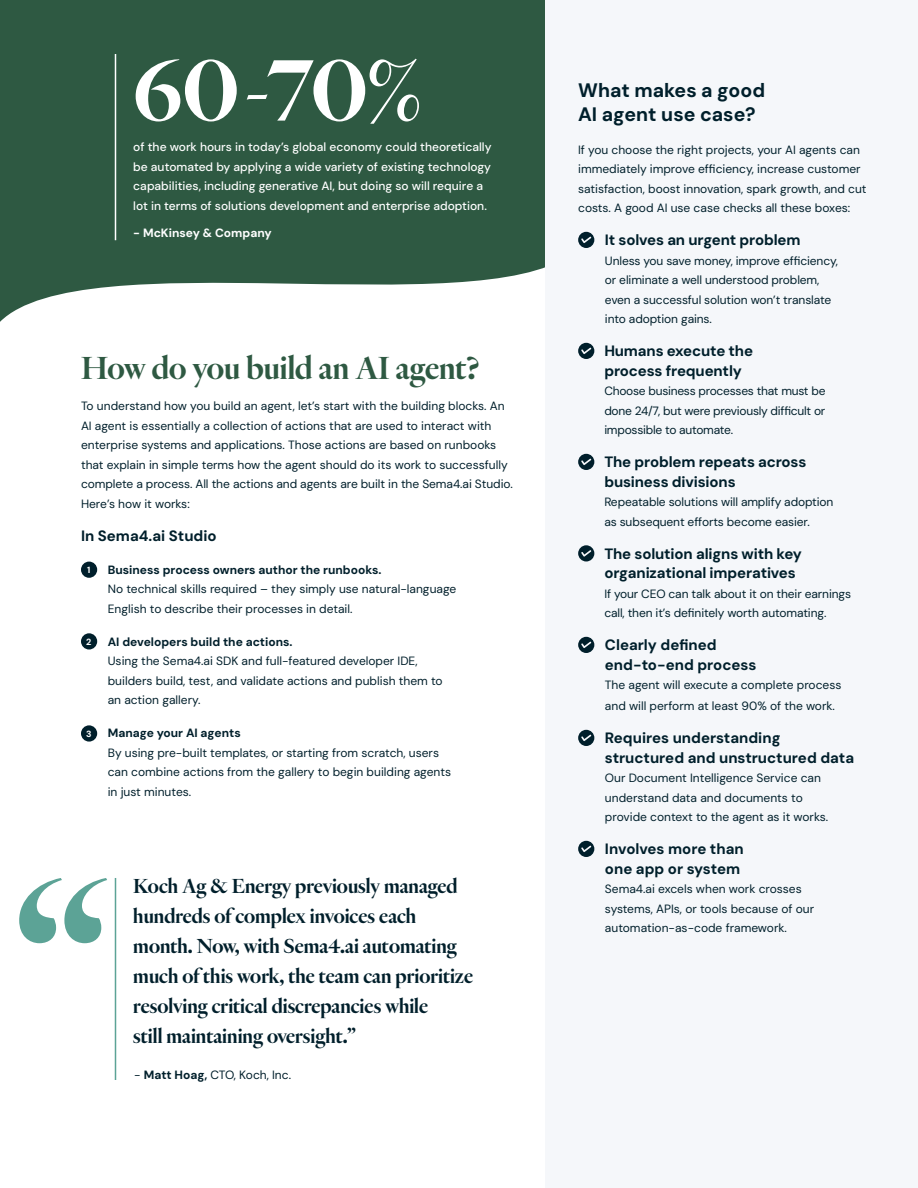
<style>
.page{position:relative;width:918px;height:1188px;background:#fff}
.page>*{position:absolute;margin:0;border:0;box-sizing:border-box;transform-origin:0 0}
.t1{font:500 225px "Heldane Display";color:#5ca396}
.t2{font:500 90px "Heldane Display";color:#fff}
.t3{font:500 33px "Heldane Display";color:#2e5942}
.t4{font:500 21px/30px "Heldane Display";color:#001f2b}
.t5{font:700 19.5px/23.4px "DM Sans";color:#001f2b}
.t6{font:700 15px/19.5px "DM Sans";letter-spacing:-.01em;color:#001f2b}
.t7{font:12px/19.5px "DM Sans";color:#001f2b}
.t8{font:500 12px/19.5px "DM Sans";color:#fff}
.t9{font:700 12px "DM Sans";color:#fff}
.s1{font-weight:700;font-size:9px;color:#fff}
.s2{font-weight:700}
</style>
<div class="page">
<svg style="left:0;top:0;width:545px;height:322px;background:#456b57"></svg>
<div style="left:545px;top:0;width:373px;height:1188px;background:#f5f7fa"></div>
<div style="left:81px;top:562px;width:16px;height:16px;background:#001f2b;border-radius:50%"></div>
<div style="left:81px;top:633px;width:16px;height:17px;background:#001f2b;border-radius:50%"></div>
<div style="left:81px;top:725px;width:16px;height:17px;background:#001f2b;border-radius:50%"></div>
<hr style="left:115px;top:54px;width:1px;height:186px;background:#fff">
<svg style="left:578px;top:232px;width:16px;height:16px"></svg>
<svg style="left:578px;top:343px;width:16px;height:16px"></svg>
<svg style="left:578px;top:454px;width:16px;height:16px"></svg>
<svg style="left:578px;top:545px;width:16px;height:17px"></svg>
<svg style="left:578px;top:637px;width:16px;height:16px"></svg>
<svg style="left:578px;top:730px;width:16px;height:16px"></svg>
<svg style="left:578px;top:841px;width:16px;height:16px"></svg>
<hr style="left:115px;top:878px;width:1px;height:202px;background:#5ca396">
<h2 class="t2" style="left:133px;top:36px;width:290px">60-70%</h2>
<p class="t8" style="left:133px;top:137px;width:360px">of the work hours in today’s global economy could theoretically be automated by applying a wide variety of existing technology capabilities, including generative AI, but doing so will require a lot in terms of solutions development and enterprise adoption.</p>
<p class="t9" style="left:133px;top:225px;width:140px">- McKinsey &amp; Company</p>
<h3 class="t3" style="left:81px;top:348px;width:401px">How do you build an AI agent?</h3>
<p class="t7" style="left:81px;top:396px;width:433px">To understand how you build an agent, let’s start with the building blocks. An AI agent is essentially a collection of actions that are used to interact with enterprise systems and applications. Those actions are based on runbooks that explain in simple terms how the agent should do its work to successfully complete a process. All the actions and agents are built in the Sema4.ai Studio.<br>Here’s how it works:</p>
<p class="t6" style="left:81px;top:526px;width:137px">In Sema4.ai Studio</p>
<p class="t7" style="left:108px;top:560px;width:350px;text-indent:-21px"><span class="s1">1</span> <span class="s2">Business process owners author the runbooks.<br></span>No technical skills required – they simply use natural-language<br>English to describe their processes in detail.</p>
<p class="t7" style="left:108px;top:632px;width:337px;text-indent:-22px"><span class="s1">2</span> <span class="s2">AI developers build the actions.<br></span>Using the Sema4.ai SDK and full-featured developer IDE, builders build, test, and validate actions and publish them to an action gallery.</p>
<p class="t7" style="left:108px;top:723px;width:345px;text-indent:-22px"><span class="s1">3</span> <span class="s2">Manage your AI agents<br></span>By using pre-built templates, or starting from scratch, users can combine actions from the gallery to begin building agents in just minutes.</p>
<h1 class="t1" style="left:12px;top:832px;width:100px">“</h1>
<h3 class="t4" style="left:133px;top:871px;width:341px">Koch Ag &amp; Energy previously managed hundreds of complex invoices each month. Now, with Sema4.ai automating much of this work, the team can prioritize resolving critical discrepancies while</h3>
<h3 class="t4" style="left:133px;top:1021px;width:224px">still maintaining oversight.”</h3>
<p class="t7" style="left:134px;top:1065px;width:159px">- <span class="s2">Matt Hoag,</span> CTO, Koch, Inc.</p>
<h3 class="t5" style="left:578px;top:79px;width:188px">What makes a good<br>AI agent use case?</h3>
<p class="t7" style="left:578px;top:140px;width:290px">If you choose the right projects, your AI agents can immediately improve efficiency, increase customer satisfaction, boost innovation, spark growth, and cut costs. A good AI use case checks all these boxes:</p>
<p class="t6" style="left:605px;top:230px;width:197px">It solves an urgent problem</p>
<p class="t7" style="left:605px;top:251px;width:235px">Unless you save money, improve efficiency, or eliminate a well understood problem, even a successful solution won’t translate into adoption gains.</p>
<p class="t6" style="left:604px;top:341px;width:150px">Humans execute the process frequently</p>
<p class="t7" style="left:604px;top:381px;width:223px;text-align:justify">Choose business processes that must be done 24/7, but were previously difficult or impossible to automate.</p>
<p class="t6" style="left:604px;top:452px;width:204px">The problem repeats across business divisions</p>
<p class="t7" style="left:604px;top:492px;width:231px">Repeatable solutions will amplify adoption as subsequent efforts become easier.</p>
<p class="t6" style="left:604px;top:544px;width:199px">The solution aligns with key organizational imperatives</p>
<p class="t7" style="left:604px;top:584px;width:248px">If your CEO can talk about it on their earnings call, then it’s definitely worth automating.</p>
<p class="t6" style="left:605px;top:635px;width:153px">Clearly defined end-to-end process</p>
<p class="t7" style="left:605px;top:674px;width:238px;line-height:21px">The agent will execute a complete process and will perform at least 90% of the work.</p>
<p class="t6" style="left:605px;top:728px;width:251px">Requires understanding structured and unstructured data</p>
<p class="t7" style="left:605px;top:768px;width:225px">Our Document Intelligence Service can understand data and documents to provide context to the agent as it works.</p>
<p class="t6" style="left:605px;top:839px;width:140px">Involves more than one app or system</p>
<p class="t7" style="left:605px;top:879px;width:211px">Sema4.ai excels when work crosses systems, APIs, or tools because of our automation-as-code framework.</p>
</div>
